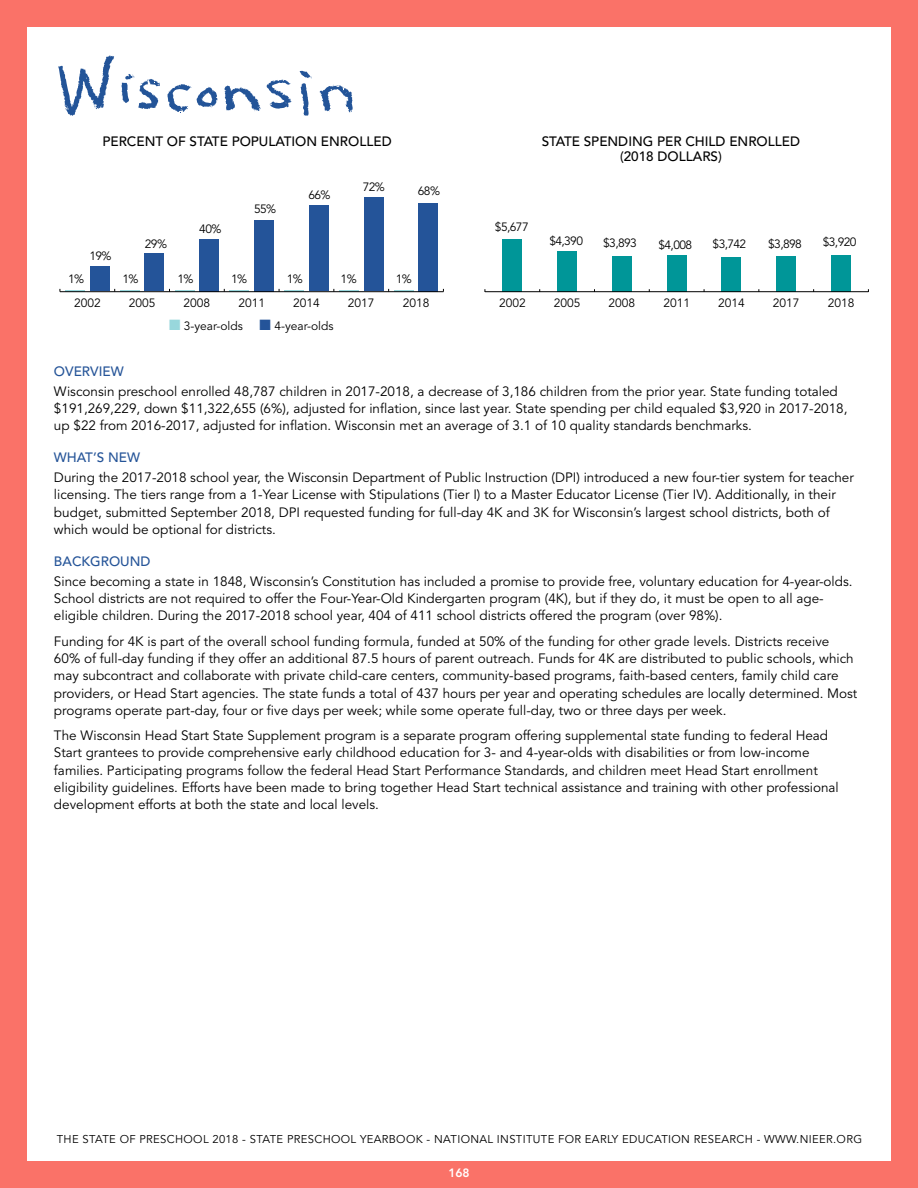
<style>
.page{position:relative;width:918px;height:1188px;background:#fa7268}
.page>*{position:absolute;margin:0;border:0;box-sizing:border-box;transform-origin:0 0}
.t1{font:13.5px/17.2px "Avenir";color:#000}
.t2{font:500 13.5px/15px "Avenir";color:#000;text-align:center}
.t3{font:500 13.5px "Avenir";color:#255498}
.t4{font:12px "Avenir";color:#000}
.t5{font:800 12px "Avenir";color:#fff}
.t6{font:11.25px "Avenir";letter-spacing:.03em;color:#000}
.s1{color:#98d7dc}
.s2{color:#245499}
</style>
<div class="page">
<div style="left:27px;top:27px;width:864px;height:1134px;background:#fff"></div>
<svg style="left:121px;top:74px;width:39px;height:35px"></svg>
<svg style="left:300px;top:70px;width:12px;height:46px"></svg>
<svg style="left:320px;top:85px;width:33px;height:28px"></svg>
<svg style="left:58px;top:55px;width:56px;height:61px"></svg>
<svg style="left:224px;top:80px;width:67px;height:31px"></svg>
<svg style="left:167px;top:84px;width:51px;height:29px"></svg>
<div style="left:90px;top:267px;width:20px;height:24px;background:#245499"></div>
<div style="left:145px;top:254px;width:19px;height:37px;background:#245499"></div>
<div style="left:199px;top:239px;width:20px;height:52px;background:#245499"></div>
<div style="left:254px;top:220px;width:20px;height:71px;background:#245499"></div>
<div style="left:309px;top:205px;width:20px;height:86px;background:#245499"></div>
<div style="left:364px;top:198px;width:19px;height:93px;background:#245499"></div>
<div style="left:419px;top:203px;width:19px;height:88px;background:#245499"></div>
<svg style="left:60px;top:289px;width:25px;height:2px"></svg>
<svg style="left:114px;top:289px;width:26px;height:2px"></svg>
<svg style="left:169px;top:289px;width:25px;height:2px"></svg>
<svg style="left:224px;top:289px;width:25px;height:2px"></svg>
<svg style="left:279px;top:289px;width:25px;height:2px"></svg>
<svg style="left:333px;top:289px;width:26px;height:2px"></svg>
<svg style="left:388px;top:289px;width:26px;height:2px"></svg>
<div style="left:502px;top:239px;width:20px;height:52px;background:#009698"></div>
<div style="left:557px;top:251px;width:20px;height:40px;background:#009698"></div>
<div style="left:612px;top:256px;width:20px;height:35px;background:#009698"></div>
<div style="left:667px;top:255px;width:20px;height:36px;background:#009698"></div>
<div style="left:722px;top:257px;width:19px;height:34px;background:#009698"></div>
<div style="left:776px;top:256px;width:20px;height:35px;background:#009698"></div>
<div style="left:831px;top:255px;width:20px;height:36px;background:#009698"></div>
<hr style="left:60px;top:291px;width:383px;height:1px;background:#000">
<hr style="left:485px;top:291px;width:383px;height:1px;background:#000">
<p class="t2" style="left:102px;top:134px;width:291px">PERCENT OF STATE POPULATION ENROLLED</p>
<p class="t2" style="left:542px;top:134px;width:260px">STATE SPENDING PER CHILD ENROLLED (2018 DOLLARS)</p>
<p class="t4" style="left:89px;top:249px;width:24px">19%</p>
<p class="t4" style="left:68px;top:272px;width:18px">1%</p>
<p class="t4" style="left:145px;top:237px;width:24px">29%</p>
<p class="t4" style="left:122px;top:272px;width:18px">1%</p>
<p class="t4" style="left:199px;top:222px;width:24px">40%</p>
<p class="t4" style="left:254px;top:202px;width:24px">55%</p>
<p class="t4" style="left:178px;top:272px;width:18px">1%</p>
<p class="t4" style="left:231px;top:272px;width:18px">1%</p>
<p class="t4" style="left:308px;top:188px;width:24px">66%</p>
<p class="t4" style="left:363px;top:180px;width:24px">72%</p>
<p class="t4" style="left:287px;top:272px;width:18px">1%</p>
<p class="t4" style="left:341px;top:272px;width:18px">1%</p>
<p class="t4" style="left:418px;top:184px;width:24px">68%</p>
<p class="t4" style="left:396px;top:272px;width:18px">1%</p>
<p class="t4" style="left:495px;top:220px;width:35px">$5,677</p>
<p class="t4" style="left:549px;top:234px;width:35px">$4,390</p>
<p class="t4" style="left:603px;top:236px;width:35px">$3,893</p>
<p class="t4" style="left:658px;top:238px;width:35px">$4,008</p>
<p class="t4" style="left:713px;top:237px;width:35px">$3,742</p>
<p class="t4" style="left:768px;top:237px;width:35px">$3,898</p>
<p class="t4" style="left:823px;top:235px;width:35px">$3,920</p>
<p class="t4" style="left:74px;top:296px;width:28px">2002</p>
<p class="t4" style="left:129px;top:296px;width:28px">2005</p>
<p class="t4" style="left:184px;top:296px;width:28px">2008</p>
<p class="t4" style="left:238px;top:296px;width:28px">2011</p>
<p class="t4" style="left:293px;top:296px;width:28px">2014</p>
<p class="t4" style="left:348px;top:296px;width:28px">2017</p>
<p class="t4" style="left:403px;top:296px;width:28px">2018</p>
<p class="t4" style="left:499px;top:296px;width:28px">2002</p>
<p class="t4" style="left:554px;top:296px;width:28px">2005</p>
<p class="t4" style="left:609px;top:296px;width:28px">2008</p>
<p class="t4" style="left:663px;top:296px;width:28px">2011</p>
<p class="t4" style="left:718px;top:296px;width:28px">2014</p>
<p class="t4" style="left:773px;top:296px;width:28px">2017</p>
<p class="t4" style="left:828px;top:296px;width:28px">2018</p>
<p class="t4" style="left:169px;top:319px;width:166px"><span class="s1">■</span> 3-year-olds <span class="s2">■</span> 4-year-olds</p>
<p class="t3" style="left:54px;top:363px;width:71px">OVERVIEW</p>
<p class="t1" style="left:54px;top:383px;width:795px">Wisconsin preschool enrolled 48,787 children in 2017-2018, a decrease of 3,186 children from the prior year. State funding totaled $191,269,229, down $11,322,655 (6%), adjusted for inflation, since last year. State spending per child equaled $3,920 in 2017-2018, up $22 from 2016-2017, adjusted for inflation. Wisconsin met an average of 3.1 of 10 quality standards benchmarks.</p>
<p class="t3" style="left:54px;top:450px;width:87px">WHAT’S NEW</p>
<p class="t1" style="left:54px;top:469px;width:801px">During the 2017-2018 school year, the Wisconsin Department of Public Instruction (DPI) introduced a new four-tier system for teacher licensing. The tiers range from a 1-Year License with Stipulations (Tier I) to a Master Educator License (Tier IV). Additionally, in their budget, submitted September 2018, DPI requested funding for full-day 4K and 3K for Wisconsin’s largest school districts, both of which would be optional for districts.</p>
<p class="t3" style="left:54px;top:553px;width:98px">BACKGROUND</p>
<p class="t1" style="left:54px;top:573px;width:800px">Since becoming a state in 1848, Wisconsin’s Constitution has included a promise to provide free, voluntary education for 4-year-olds.<br>School districts are not required to offer the Four-Year-Old Kindergarten program (4K), but if they do, it must be open to all age&shy;eligible children. During the 2017-2018 school year, 404 of 411 school districts offered the program (over 98%).</p>
<p class="t1" style="left:54px;top:633px;width:805px">Funding for 4K is part of the overall school funding formula, funded at 50% of the funding for other grade levels. Districts receive 60% of full-day funding if they offer an additional 87.5 hours of parent outreach. Funds for 4K are distributed to public schools, which may subcontract and collaborate with private child-care centers, community-based programs, faith-based centers, family child care providers, or Head Start agencies. The state funds a total of 437 hours per year and operating schedules are locally determined. Most programs operate part-day, four or five days per week; while some operate full-day, two or three days per week.</p>
<p class="t1" style="left:54px;top:727px;width:786px">The Wisconsin Head Start State Supplement program is a separate program offering supplemental state funding to federal Head Start grantees to provide comprehensive early childhood education for 3- and 4-year-olds with disabilities or from low-income families. Participating programs follow the federal Head Start Performance Standards, and children meet Head Start enrollment eligibility guidelines. Efforts have been made to bring together Head Start technical assistance and training with other professional development efforts at both the state and local levels.</p>
<p class="t6" style="left:57px;top:1132px;width:807px">THE STATE OF PRESCHOOL 2018 - STATE PRESCHOOL YEARBOOK - NATIONAL INSTITUTE FOR EARLY EDUCATION RESEARCH - WWW.NIEER.ORG</p>
<p class="t5" style="left:448px;top:1166px;width:23px">168</p>
</div>
